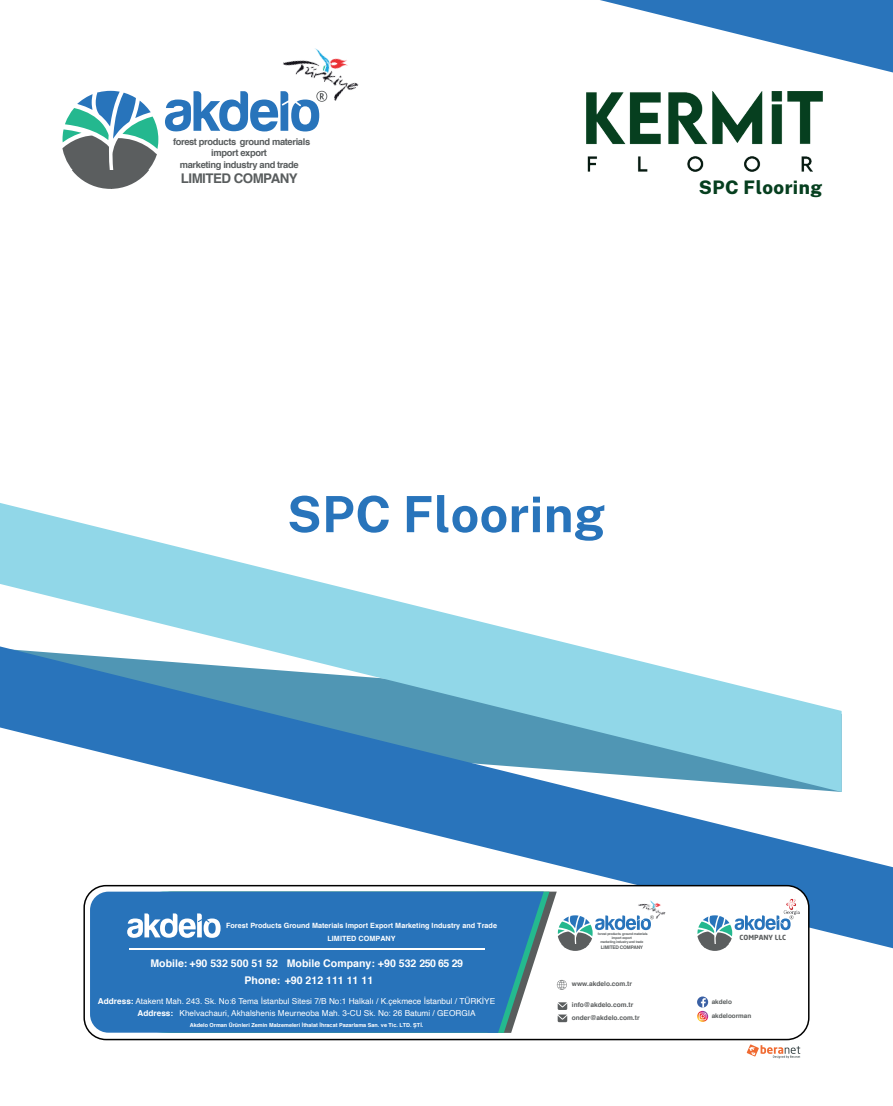
<style>
.page{position:relative;width:893px;height:1106px;background:#fff}
.page>*{position:absolute;margin:0;border:0;box-sizing:border-box;transform-origin:0 0}
.t1{font:100 49.95px "Public Sans";letter-spacing:.01em;color:#2874bb}
.t2{font:100 18.6px "Public Sans";letter-spacing:.025em;color:#063f1f}
.t3{font:700 13.35px "Helvetica";letter-spacing:-.04em;color:#595d5e}
.t4{font:700 10.5px/16.2px "Helvetica";color:#fff;text-align:center}
.t5{font:700 9.3px "Helvetica";letter-spacing:-.04em;color:#595d5e}
.t6{font:8.25px "Helvetica";color:#fff}
.t7{font:700 7.2px/12.9px "Helvetica";letter-spacing:.005em;color:#fff;text-align:center}
.t8{font:7.05px "Neo Sans Bold TR";color:#5b5e5f}
.t9{font:700 6.6px "Helvetica";color:#5a5d5e}
.t10{font:700 6.45px "Helvetica";color:#595d5d}
.t11{font:700 5.55px "Helvetica";color:#fff}
.t12{font:700 4.8px "Helvetica";letter-spacing:-.04em;color:#595d5e}
.t13{font:700 3.45px "Helvetica";letter-spacing:-.04em;color:#595d5e}
.s1{font-weight:700}
</style>
<div class="page">
<svg style="left:86px;top:711px;width:806px;height:237px"></svg>
<svg style="left:0;top:503px;width:841px;height:289px"></svg>
<svg style="left:600px;top:0;width:292px;height:72px"></svg>
<img style="left:586px;top:92px;width:236px;height:80px">
<svg style="left:62px;top:91px;width:96px;height:79px"></svg>
<div style="left:90px;top:171px;width:41px;height:9px;background:#5b5e5f"></div>
<svg style="left:82px;top:180px;width:29px;height:9px"></svg>
<svg style="left:111px;top:180px;width:28px;height:9px"></svg>
<svg style="left:132px;top:171px;width:16px;height:9px"></svg>
<svg style="left:72px;top:171px;width:18px;height:9px"></svg>
<svg style="left:165px;top:91px;width:155px;height:41px"></svg>
<img style="left:277px;top:48px;width:82px;height:58px">
<div style="left:84px;top:886px;width:724px;height:153px;background:#fff;border-radius:22px"></div>
<div style="left:83px;top:885px;width:726px;height:155px;border:2px solid #000;border-radius:22px"></div>
<div style="left:90px;top:892px;width:453px;height:141px;background:#2873ba"></div>
<hr style="left:128px;top:948px;width:356px;height:1px;background:#fff">
<svg style="left:697px;top:915px;width:96px;height:36px"></svg>
<img style="left:783px;top:899px;width:17px;height:15px">
<svg style="left:557px;top:915px;width:94px;height:36px"></svg>
<img style="left:635px;top:900px;width:31px;height:21px">
<svg style="left:697px;top:998px;width:10px;height:24px"></svg>
<svg style="left:556px;top:980px;width:10px;height:10px"></svg>
<svg style="left:557px;top:1002px;width:10px;height:20px"></svg>
<svg style="left:127px;top:913px;width:93px;height:25px"></svg>
<svg style="left:746px;top:1044px;width:54px;height:14px"></svg>
<p class="t5" style="left:173px;top:134px;width:139px">forest products ground materials</p>
<p class="t5" style="left:180px;top:157px;width:120px">marketing industry and trade</p>
<h3 class="t3" style="left:181px;top:167px;width:118px">LIMITED COMPANY</h3>
<p class="t5" style="left:211px;top:145px;width:57px">import export</p>
<h2 class="t2" style="left:698px;top:174px;width:125px">SPC Flooring</h2>
<h1 class="t1" style="left:287px;top:478px;width:320px">SPC Flooring</h1>
<p class="t7" style="left:226px;top:919px;width:272px">Forest Products Ground Materials Import Export Marketing Industry and Trade<br>LIMITED COMPANY</p>
<p class="t13" style="left:597px;top:931px;width:51px">forest products ground materials</p>
<p class="t13" style="left:600px;top:939px;width:44px">marketing industry and trade</p>
<p class="t12" style="left:600px;top:943px;width:44px">LIMITED COMPANY</p>
<p class="t13" style="left:611px;top:935px;width:22px">import export</p>
<p class="t8" style="left:739px;top:933px;width:48px">COMPANY LLC</p>
<p class="t4" style="left:150px;top:956px;width:314px">Mobile: +90 532 500 51 52 Mobile Company: +90 532 250 65 29<br>Phone: +90 212 111 11 11</p>
<p class="t9" style="left:571px;top:978px;width:62px">www.akdelo.com.tr</p>
<p class="t9" style="left:571px;top:1012px;width:69px">onder@akdelo.com.tr</p>
<p class="t6" style="left:98px;top:994px;width:398px"><span class="s1">Address:</span> Atakent Mah. 243. Sk. No:6 Tema İstanbul Sitesi 7/B No:1 Halkalı / K.çekmece İstanbul / TÜRKİYE</p>
<p class="t10" style="left:711px;top:997px;width:22px">akdelo</p>
<p class="t6" style="left:137px;top:1007px;width:339px"><span class="s1">Address:</span> Khelvachauri, Akhalshenis Meurneoba Mah. 3-CU Sk. No: 26 Batumi / GEORGIA</p>
<p class="t9" style="left:571px;top:1000px;width:63px">info@akdelo.com.tr</p>
<p class="t10" style="left:711px;top:1011px;width:41px">akdeloorman</p>
<p class="t11" style="left:190px;top:1020px;width:235px">Akdelo Orman Ürünleri Zemin Malzemeleri İthalat İhracat Pazarlama San. ve Tic. LTD. ŞTİ.</p>
</div>
